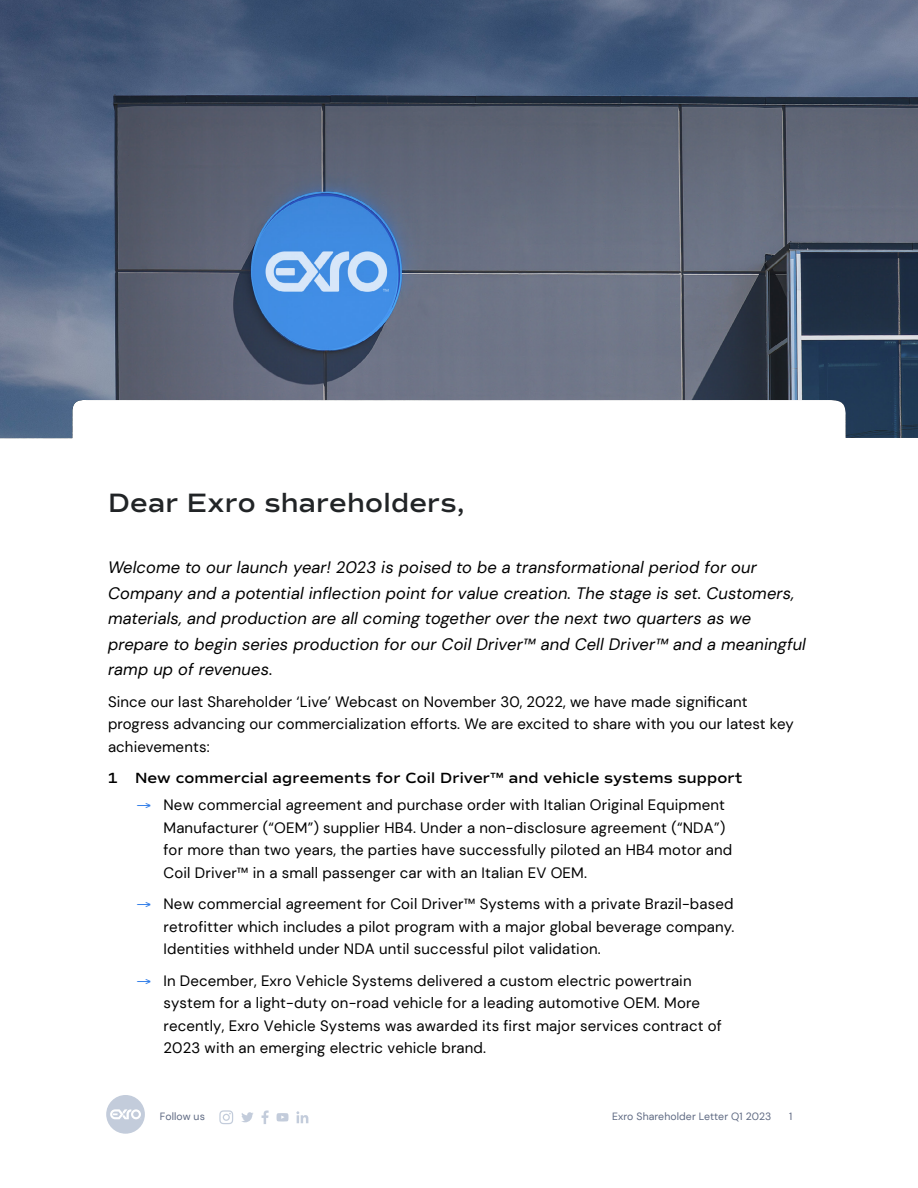
<style>
.page{position:relative;width:918px;height:1188px;background:#fff}
.page>*{position:absolute;margin:0;border:0;box-sizing:border-box;transform-origin:0 0}
.t1{font:600 27px "Commuters Sans";letter-spacing:.01em;color:#212426}
.t2{font:italic 16.5px/25.5px "DM Sans";letter-spacing:.01em;color:#000}
.t3{font:15px/22.5px "DM Sans";letter-spacing:.01em;color:#000}
.t4{font:600 15px "Commuters Sans";letter-spacing:.01em;color:#000}
.t5{font:10.5px "DM Sans";letter-spacing:.01em;color:#5e6982}
.s1{color:#2b7ae8}
</style>
<div class="page">
<div style="left:106px;top:1095px;width:39px;height:39px;background:#c3ccdb;border-radius:50%"></div>
<svg style="left:110px;top:1109px;width:31px;height:11px"></svg>
<svg style="left:262px;top:1110px;width:7px;height:14px"></svg>
<svg style="left:277px;top:1113px;width:12px;height:9px"></svg>
<svg style="left:296px;top:1111px;width:12px;height:12px"></svg>
<svg style="left:219px;top:1110px;width:14px;height:14px"></svg>
<svg style="left:241px;top:1112px;width:12px;height:10px"></svg>
<svg style="left:0;top:0;width:918px;height:439px;background:#626f86"></svg>
<h1 class="t1" style="left:108px;top:486px;width:359px">Dear Exro shareholders,</h1>
<p class="t2" style="left:108px;top:555px;width:699px">Welcome to our launch year! 2023 is poised to be a transformational period for our Company and a potential inflection point for value creation. The stage is set. Customers, materials, and production are all coming together over the next two quarters as we prepare to begin series production for our Coil Driver™ and Cell Driver™ and a meaningful ramp up of revenues.</p>
<p class="t3" style="left:108px;top:690px;width:687px">Since our last Shareholder ‘Live’ Webcast on November 30, 2022, we have made significant progress advancing our commercialization efforts. We are excited to share with you our latest key achievements:</p>
<p class="t4" style="left:108px;top:769px;width:636px">1 New commercial agreements for Coil Driver™ and vehicle systems support</p>
<p class="t3" style="left:164px;top:794px;width:570px;text-indent:-27px"><span class="s1">→</span> New commercial agreement and purchase order with Italian Original Equipment Manufacturer (“OEM”) supplier HB4. Under a non-disclosure agreement (“NDA”) for more than two years, the parties have successfully piloted an HB4 motor and Coil Driver™ in a small passenger car with an Italian EV OEM.</p>
<p class="t3" style="left:164px;top:893px;width:572px;text-align:justify;text-indent:-27px"><span class="s1">→</span> New commercial agreement for Coil Driver™ Systems with a private Brazil-based retrofitter which includes a pilot program with a major global beverage company.<br>Identities withheld under NDA until successful pilot validation.</p>
<p class="t3" style="left:164px;top:969px;width:560px;text-indent:-27px"><span class="s1">→</span> In December, Exro Vehicle Systems delivered a custom electric powertrain system for a light-duty on-road vehicle for a leading automotive OEM. More recently, Exro Vehicle Systems was awarded its first major services contract of 2023 with an emerging electric vehicle brand.</p>
<p class="t5" style="left:160px;top:1109px;width:47px">Follow us</p>
<p class="t5" style="left:612px;top:1109px;width:161px">Exro Shareholder Letter Q1 2023</p>
<p class="t5" style="left:789px;top:1109px;width:5px">1</p>
</div>
